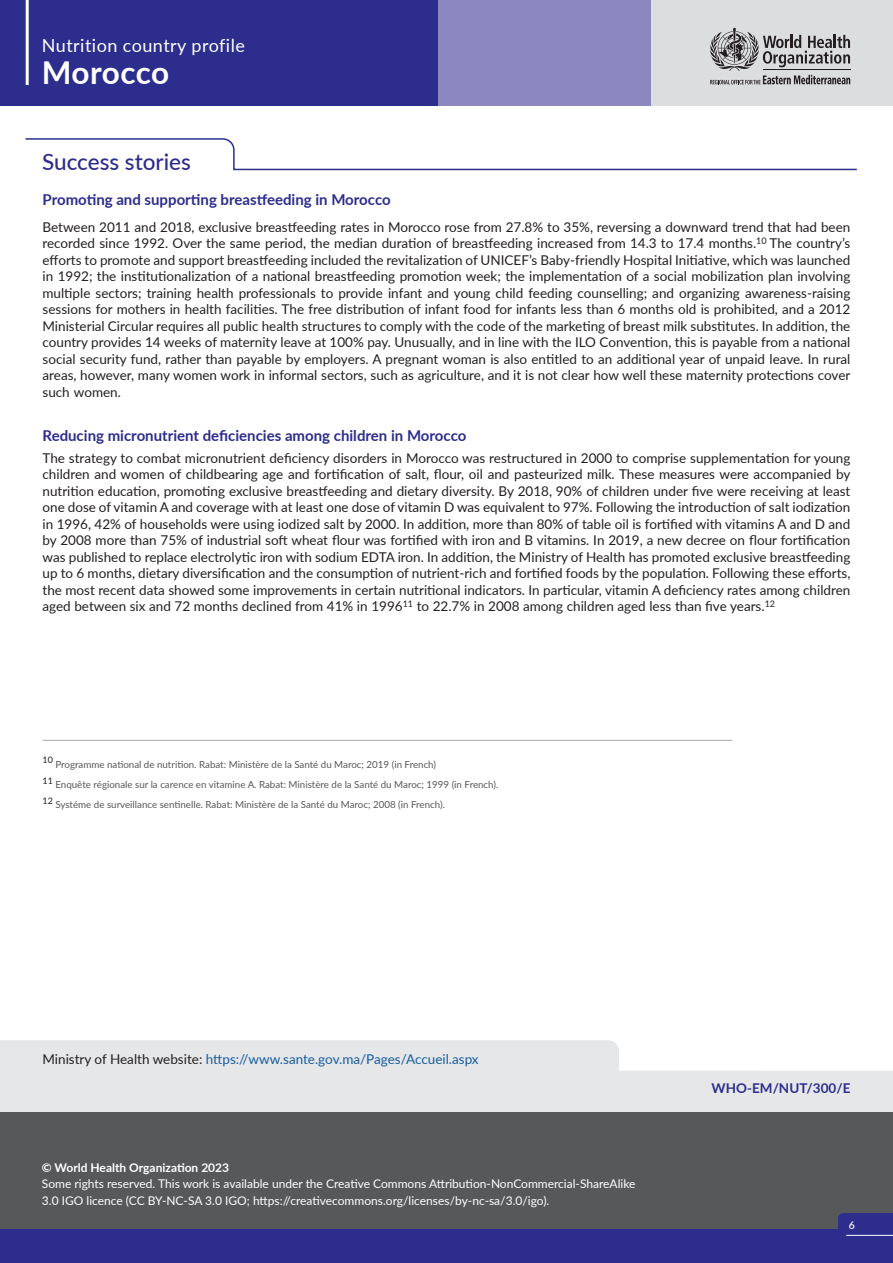
<style>
.page{position:relative;width:893px;height:1263px;background:#fff}
.page>*{position:absolute;margin:0;border:0;box-sizing:border-box;transform-origin:0 0}
.t1{font:700 31.5px "Lato";letter-spacing:.005em;color:#fff}
.Title_Style_1{font:500 22.5px "Lato";color:#2c2d8c}
.t2{font:18px "Lato";letter-spacing:.025em;color:#fff}
.Main_Pargraph{font:700 15px "Lato";color:#2c2d8c}
.Main_Pargraph-2{font:13.5px/16.5px "Lato";color:#231f20;text-align:right}
.Main_Pargraph-3{font:13.5px "Lato";color:#175d9e}
.Main_Pargraph-4{font:700 13.5px "Lato";color:#2c2d8c}
.t3{font:12px/16.2px "Lato";color:#fff}
.t4{font:700 12px "Lato";color:#fff}
.t5{font:600 10.5px "Lato";color:#fff}
.Main_Pargraph-5{font:9.75px "Lato";color:#57585a}
.Main_Pargraph-6{font:9px "Lato";color:#231f20}
.s1{font-size:13.5px}
.s2{color:#231f20}
</style>
<div class="page">
<svg style="left:0;top:1040px;width:893px;height:72px;fill:#e6e7e9"></svg>
<div style="left:629px;top:0;width:264px;height:106px;background:#dcdddf"></div>
<div style="left:438px;top:0;width:213px;height:106px;background:#8d87bf"></div>
<div style="left:0;top:0;width:438px;height:106px;background:#2c2d8c"></div>
<div style="left:0;top:1112px;width:893px;height:151px;background:#57585a"></div>
<div style="left:0;top:1229px;width:893px;height:34px;background:#2c2d8c"></div>
<svg style="left:838px;top:1213px;width:55px;height:16px"></svg>
<hr style="left:26px;top:0;width:3px;height:85px;background:#fff">
<svg style="left:710px;top:28px;width:140px;height:56px"></svg>
<hr style="left:846px;top:1235px;width:47px;height:1px;background:#fff">
<svg style="left:25px;top:138px;width:832px;height:33px"></svg>
<hr style="left:43px;top:740px;width:689px;height:1px;background:#a8a9ad">
<h3 class="t2" style="left:42px;top:32px;width:205px">Nutrition country profile</h3>
<h1 class="t1" style="left:42px;top:50px;width:129px">Morocco</h1>
<p class="Title_Style_1" style="left:42px;top:146px;width:150px">Success stories</p>
<p class="Main_Pargraph" style="left:43px;top:189px;width:350px">Promoting and supporting breastfeeding in Morocco</p>
<p class="Main_Pargraph-2" style="left:43px;top:218px;width:809px">Between 2011 and 2018, exclusive breastfeeding rates in Morocco rose from 27.8% to 35%, reversing a downward trend that had been<br>The country s’</p>
<p class="Main_Pargraph-6" style="left:753px;top:234px;width:15px"><span class="s1">.</span>10</p>
<p class="Main_Pargraph-2" style="left:43px;top:234px;width:809px;text-align:left">recorded since 1992. Over the same period, the median duration of breastfeeding increased from 14.3 to 17.4 months<br>efforts to promote and support breastfeeding included the revitalization of UNICEF s’ Baby-friendly Hospital Initiative, which was launched in 1992; the institutionalization of a national breastfeeding promotion week; the implementation of a social mobilization plan involving multiple sectors; training health professionals to provide infant and young child feeding counselling; and organizing awareness-raising sessions for mothers in health facilities. The free distribution of infant food for infants less than 6 months old is prohibited, and a 2012<br>Ministerial Circular requires all public health structures to comply with the code of the marketing of breast milk substitutes In. addition, the country provides 14 weeks of maternity leave at 100% pay. Unusually, and in line with the ILO Convention, this is payable from a national social security fund, rather than payable by employers A. pregnant woman is also entitled to an additional year of unpaid leave In. rural areas, however, many women work in informal sectors, such as agriculture, and isit not clear how well these maternity protections cover such women.</p>
<p class="Main_Pargraph" style="left:43px;top:425px;width:425px">Reducing micronutrient deficiencies among children in Morocco</p>
<p class="Main_Pargraph-2" style="left:43px;top:449px;width:809px;text-align:justify">The strategy to combat micronutrient deficiency disorders in Morocco was restructured in 2000 to comprise supplementation for young children and women of childbearing age and fortification of salt, flour, oil and pasteurized milk. These measures were accompanied by nutrition education, promoting exclusive breastfeeding and dietary diversity. By 2018, 90% of children under five were receiving at least one dose of vitamin A and coverage with at least one dose of vitamin D was equivalent to 97%. Following the introduction of salt iodization in 1996, 42% of households were using iodized salt by 2000. In addition, more than 80% of table oil is fortified with vitamins A and D and by 2008 more than 75% of industrial soft wheat flour was fortified with iron and B vitamins In. 2019, a new decree on flour fortification was published to replace electrolytic iron with sodium EDTA iron In. addition, the Ministry of Health has promoted exclusive breastfeeding up to 6 months, dietary diversification and the consumption of nutrient-rich and fortified foods by the population. Following these efforts, the most recent data showed some improvements in certain nutritional indicators In. particular, vitamin A deficiency rates among children</p>
<p class="Main_Pargraph-6" style="left:761px;top:597px;width:15px"><span class="s1">.</span>12</p>
<p class="Main_Pargraph-2" style="left:43px;top:598px;width:720px">aged between six and 72 months declined from 41% in 1996<sup>11</sup> to 22.7% in 2008 among children aged less than five years</p>
<p class="Main_Pargraph-6" style="left:43px;top:753px;width:12px">10</p>
<p class="Main_Pargraph-5" style="left:55px;top:757px;width:382px">Programme national de nutrition. Rabat: Ministère de la Santé du Maroc; 2019 (in French(</p>
<p class="Main_Pargraph-6" style="left:43px;top:774px;width:12px">11</p>
<p class="Main_Pargraph-5" style="left:55px;top:777px;width:444px">Enquête régionale sur la carence en vitamine A. Rabat: Ministère de la Santé du Maroc; 1999 (in French .(</p>
<p class="Main_Pargraph-6" style="left:43px;top:794px;width:12px">12</p>
<p class="Main_Pargraph-5" style="left:55px;top:798px;width:391px">Systéme de surveillance sentinelle. Rabat: Ministère de la Santé du Maroc; 2008 (in French .(</p>
<p class="Main_Pargraph-3" style="left:43px;top:1050px;width:438px"><span class="s2">Ministry of Health website:</span> https://www.sante.gov.ma/Pages/Accueil.aspx</p>
<p class="t4" style="left:42px;top:1159px;width:189px">© World Health Organization 2023</p>
<p class="t3" style="left:42px;top:1175px;width:595px">Some rights reserved. This work is available under the Creative Commons Attribution-NonCommercial-ShareAlike<br>3.0 IGO licence (CC BY-NC-SA 3.0 IGO; https://creativecommons.org/licenses/by-nc-sa/3.0/igo .(</p>
<p class="Main_Pargraph-4" style="left:712px;top:1078px;width:140px">WHO-EM/NUT/300/E</p>
<p class="t5" style="left:849px;top:1217px;width:8px">6</p>
</div>
